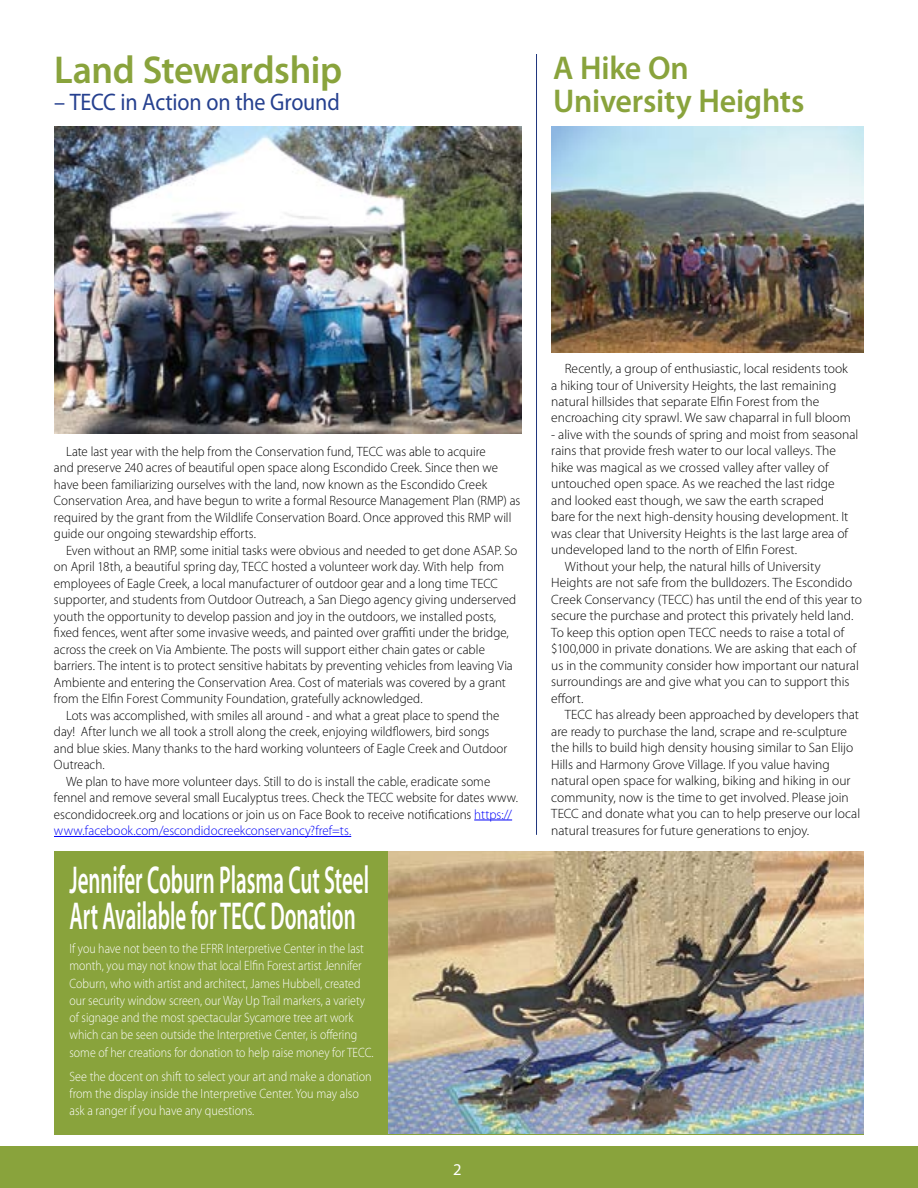
<style>
.page{position:relative;width:918px;height:1188px;background:#fff}
.page>*{position:absolute;margin:0;border:0;box-sizing:border-box;transform-origin:0 0}
.t1{font:600 39px/36px "Myriad Pro";color:#fff;scale:.54 1}
.t2{font:600 39px "Myriad Pro";letter-spacing:-.01em;color:#89a33c}
.t3{font:600 33px/33px "Myriad Pro";letter-spacing:-.01em;color:#89a33c}
.t4{font:24px "Myriad Pro";letter-spacing:-.01em;color:#25408f;scale:.92 1}
.t5{font:16.5px "Myriad Pro";color:#fff}
.t6{font:300 13.5px/16.5px "Myriad Pro";color:#000;scale:.96 1}
.t7{font:300 13.5px/16.5px "Myriad Pro";color:#000}
.t8{font:300 13.5px/17.2px "Myriad Pro";color:#fff;scale:.88 1}
.t9{font:300 13.5px/17.2px "Myriad Pro";color:#fff;scale:.9 1}
.s1{color:#0000f8}
</style>
<div class="page">
<div style="left:54px;top:851px;width:810px;height:284px;background:#89a33c"></div>
<div style="left:0;top:1147px;width:918px;height:41px;background:#89a33c"></div>
<img style="left:551px;top:126px;width:313px;height:226px">
<hr style="left:536px;top:54px;width:1px;height:781px;background:#20367d">
<hr style="left:474px;top:820px;width:38px;height:1px;background:#0000f8">
<hr style="left:54px;top:836px;width:297px;height:1px;background:#0000f8">
<img style="left:54px;top:126px;width:468px;height:307px">
<img style="left:389px;top:851px;width:475px;height:283px">
<h1 class="t2" style="left:54px;top:45px;width:290px">Land Stewardship</h1>
<h3 class="t4" style="left:54px;top:87px;width:312px">– TECC in Action on the Ground</h3>
<h2 class="t3" style="left:553px;top:50px;width:253px">A Hike On<br>University Heights</h2>
<p class="t6" style="left:54px;top:443px;width:487px;text-indent:12px">Late last year with the help from the Conservation fund, TECC was able to acquire<br>and preserve 240 acres of beautiful open space along Escondido Creek. Since then we have been familiarizing ourselves with the land, now known as the Escondido Creek Conservation Area, and have begun to write a formal Resource Management Plan (RMP) as required by the grant from the Wildlife Conservation Board. Once approved this RMP will guide our ongoing stewardship efforts.</p>
<p class="t6" style="left:54px;top:542px;width:484px;text-indent:12px">Even without an RMP, some initial tasks were obvious and needed to get done ASAP. So on April 18th, a beautiful spring day, TECC hosted a volunteer work day. With help from employees of Eagle Creek, a local manufacturer of outdoor gear and a long time TECC supporter, and students from Outdoor Outreach, a San Diego agency giving underserved youth the opportunity to develop passion and joy in the outdoors, we installed posts, fixed fences, went after some invasive weeds, and painted over graffiti under the bridge, across the creek on Via Ambiente. The posts will support either chain gates or cable barriers. The intent is to protect sensitive habitats by preventing vehicles from leaving Via Ambiente and entering the Conservation Area. Cost of materials was covered by a grant from the Elfin Forest Community Foundation, gratefully acknowledged.</p>
<p class="t6" style="left:54px;top:707px;width:474px;text-indent:12px">Lots was accomplished, with smiles all around - and what a great place to spend the day! After lunch we all took a stroll along the creek, enjoying wildflowers, bird songs and blue skies. Many thanks to the hard working volunteers of Eagle Creek and Outdoor Outreach.</p>
<p class="t6" style="left:54px;top:773px;width:485px;text-indent:12px">We plan to have more volunteer days. Still to do is install the cable, eradicate some fennel and remove several small Eucalyptus trees. Check the TECC website for dates www. escondidocreek.org and locations or join us on Face Book to receive notifications <span class="s1">https:// www.facebook.com/escondidocreekconservancy?fref=ts.</span></p>
<h1 class="t1" style="left:70px;top:861px;width:556px">Jennifer Coburn Plasma Cut Steel<br>Art Available for TECC Donation</h1>
<p class="t8" style="left:70px;top:940px;width:347px">If you have not been to the EFRR Interpretive Center in the last month, you may not know that local Elfin Forest artist Jennifer Coburn, who with artist and architect, James Hubbell, created our security window screen, our Way Up Trail markers, a variety of signage and the most spectacular Sycamore tree art work which can be seen outside the Interpretive Center, is offering some of her creations for donation to help raise money for TECC.</p>
<p class="t9" style="left:70px;top:1067px;width:337px">See the docent on shift to select your art and make a donation from the display inside the Interpretive Center. You may also ask a ranger if you have any questions.</p>
<p class="t5" style="left:453px;top:1159px;width:10px">2</p>
<p class="t7" style="left:551px;top:360px;width:301px;text-indent:14px">Recently, a group of enthusiastic, local residents took a hiking tour of University Heights, the last remaining natural hillsides that separate Elfin Forest from the encroaching city sprawl. We saw chaparral in full bloom</p>
<p class="t7" style="left:551px;top:426px;width:309px">- alive with the sounds of spring and moist from seasonal</p>
<p class="t7" style="left:551px;top:443px;width:286px">rains that provide fresh water to our local valleys. The</p>
<p class="t7" style="left:551px;top:459px;width:279px">hike was magical as we crossed valley after valley of</p>
<p class="t7" style="left:551px;top:476px;width:285px">untouched open space. As we reached the last ridge</p>
<p class="t7" style="left:551px;top:492px;width:275px">and looked east though, we saw the earth scraped</p>
<p class="t7" style="left:551px;top:509px;width:299px">bare for the next high-density housing development. It</p>
<p class="t7" style="left:551px;top:525px;width:298px">was clear that University Heights is the last large area of</p>
<p class="t7" style="left:551px;top:542px;width:247px">undeveloped land to the north of Elfin Forest.</p>
<p class="t7" style="left:565px;top:558px;width:257px">Without your help, the natural hills of University</p>
<p class="t7" style="left:551px;top:575px;width:303px">Heights are not safe from the bulldozers. The Escondido</p>
<p class="t7" style="left:551px;top:591px;width:312px">Creek Conservancy (TECC) has until the end of this year to</p>
<p class="t7" style="left:551px;top:608px;width:304px">secure the purchase and protect this privately held land.</p>
<p class="t7" style="left:551px;top:624px;width:295px">To keep this option open TECC needs to raise a total of</p>
<p class="t7" style="left:551px;top:641px;width:306px">$100,000 in private donations. We are asking that each of</p>
<p class="t7" style="left:551px;top:657px;width:309px">us in the community consider how important our natural</p>
<p class="t7" style="left:551px;top:674px;width:300px">surroundings are and give what you can to support this</p>
<p class="t7" style="left:551px;top:690px;width:34px">effort.</p>
<p class="t7" style="left:565px;top:707px;width:296px">TECC has already been approached by developers that</p>
<p class="t7" style="left:551px;top:723px;width:297px">are ready to purchase the land, scrape and re-sculpture</p>
<p class="t7" style="left:551px;top:740px;width:304px">the hills to build high density housing similar to San Elijo</p>
<p class="t7" style="left:551px;top:756px;width:280px">Hills and Harmony Grove Village. If you value having</p>
<p class="t7" style="left:551px;top:773px;width:301px">natural open space for walking, biking and hiking in our</p>
<p class="t7" style="left:551px;top:789px;width:299px">community, now is the time to get involved. Please join</p>
<p class="t7" style="left:551px;top:806px;width:311px">TECC and donate what you can to help preserve our local</p>
<p class="t7" style="left:551px;top:822px;width:259px">natural treasures for future generations to enjoy.</p>
</div>
